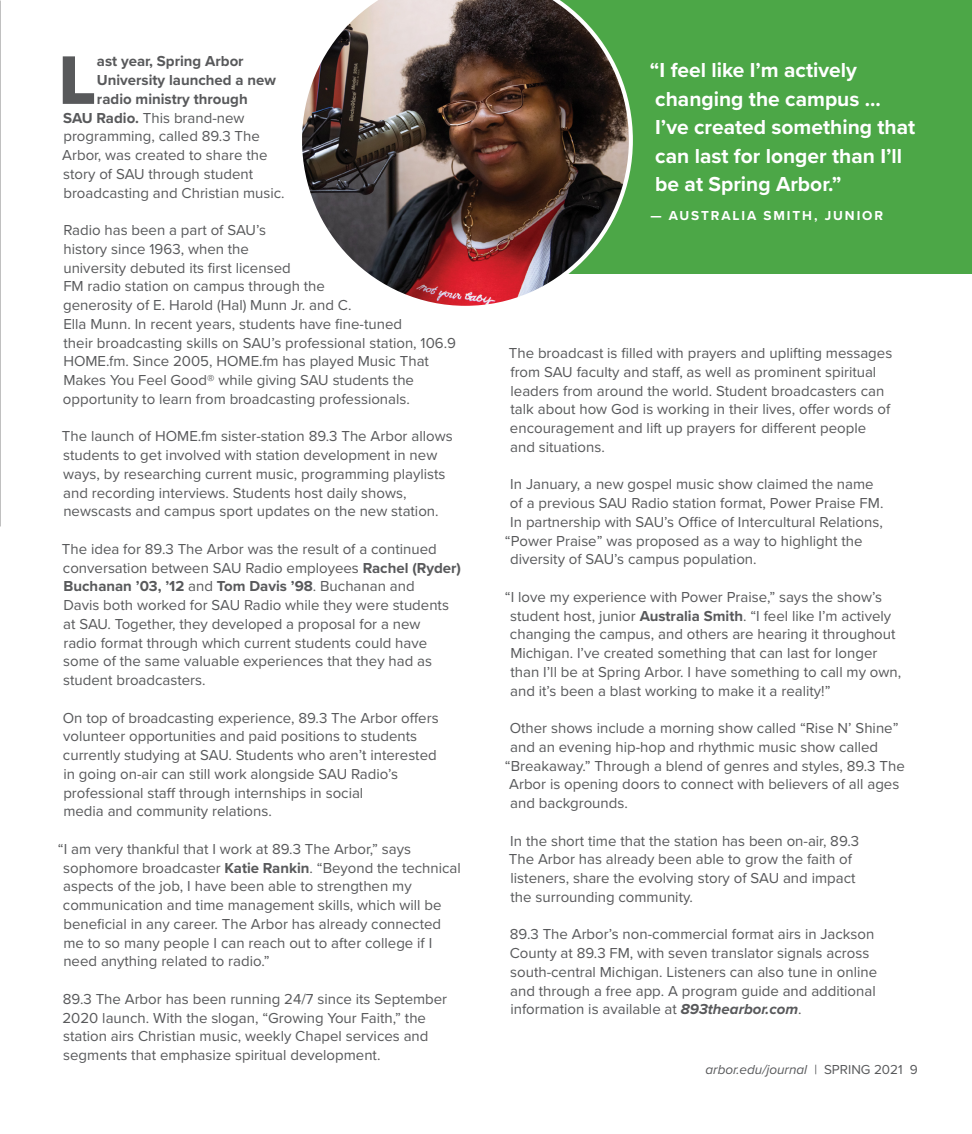
<style>
.page{position:relative;width:972px;height:1134px;background:#fff}
.page>*{position:absolute;margin:0;border:0;box-sizing:border-box;transform-origin:0 0}
.t1{font:71.25px "Proxima Nova Extrabld";color:#58595b}
.t2{font:700 21px/28.5px "Proxima Nova";color:#fff}
.t3{font:15px/18.8px "Proxima Nova";color:#58595b}
.t4{font:700 15px "Proxima Nova";color:#58595b}
.t5{font:italic 13.5px "Proxima Nova";color:#58595b}
.t6{font:700 13.5px "Proxima Nova";letter-spacing:.14em;color:#fff}
.s1{font-weight:700}
.s2{font-weight:700;font-style:italic}
.s3{font-style:normal}
</style>
<div class="page">
<div style="left:439px;top:0;width:533px;height:273px;background:#4ca747"></div>
<img style="left:302px;top:0;width:331px;height:306px">
<img style="left:0;top:0;width:1px;height:526px">
<h1 class="t1" style="left:58px;top:27px;width:39px">L</h1>
<p class="t4" style="left:97px;top:50px;width:148px">ast year, Spring Arbor</p>
<p class="t4" style="left:97px;top:69px;width:181px">University launched a new</p>
<p class="t4" style="left:97px;top:88px;width:152px">radio ministry through</p>
<p class="t3" style="left:63px;top:108px;width:183px"><span class="s1">SAU Radio.</span> This brand-new</p>
<p class="t3" style="left:63px;top:126px;width:198px">programming, called 89.3 The</p>
<p class="t3" style="left:62px;top:145px;width:207px">Arbor, was created to share the</p>
<p class="t3" style="left:63px;top:164px;width:191px">story of SAU through student</p>
<p class="t3" style="left:63px;top:183px;width:223px">broadcasting and Christian music.</p>
<p class="t3" style="left:63px;top:220px;width:395px">Radio has been a part of SAU’s<br>history since 1963, when the<br>university debuted its first licensed<br>FM radio station on campus through the<br>generosity of E. Harold (Hal) Munn Jr. and C.<br>Ella Munn. In recent years, students have fine-tuned<br>their broadcasting skills on SAU’s professional station, 106.9<br>HOME.fm. Since 2005, HOME.fm has played Music That Makes You Feel Good® while giving SAU students the opportunity to learn from broadcasting professionals.</p>
<p class="t3" style="left:62px;top:426px;width:392px">The launch of HOME.fm sister-station 89.3 The Arbor allows students to get involved with station development in new ways, by researching current music, programming playlists and recording interviews. Students host daily shows, newscasts and campus sport updates on the new station.</p>
<p class="t3" style="left:62px;top:539px;width:401px">The idea for 89.3 The Arbor was the result of a continued conversation between SAU Radio employees <span class="s1">Rachel (Ryder)<br>Buchanan ’03, ’12</span> and <span class="s1">Tom Davis ’98</span>. Buchanan and<br>Davis both worked for SAU Radio while they were students at SAU. Together, they developed a proposal for a new<br>radio format through which current students could have some of the same valuable experiences that they had as student broadcasters.</p>
<p class="t3" style="left:63px;top:708px;width:377px">On top of broadcasting experience, 89.3 The Arbor offers volunteer opportunities and paid positions to students currently studying at SAU. Students who aren’t interested in going on-air can still work alongside SAU Radio’s professional staff through internships in social<br>media and community relations.</p>
<p class="t3" style="left:63px;top:839px;width:399px;text-indent:-5px">“I am very thankful that I work at 89.3 The Arbor,” says sophomore broadcaster <span class="s1">Katie Rankin</span>. “Beyond the technical aspects of the job, I have been able to strengthen my communication and time management skills, which will be beneficial in any career. The Arbor has already connected me to so many people I can reach out to after college if I need anything related to radio.”</p>
<p class="t3" style="left:62px;top:989px;width:386px">89.3 The Arbor has been running 24/7 since its September 2020 launch. With the slogan, “Growing Your Faith,” the station airs Christian music, weekly Chapel services and segments that emphasize spiritual development.</p>
<h2 class="t2" style="left:650px;top:55px;width:267px">“I feel like I’m actively changing the campus ...<br>I’ve created something that can last for longer than I’ll be at Spring Arbor.”</h2>
<p class="t6" style="left:650px;top:205px;width:234px">— AUSTRALIA SMITH, JUNIOR</p>
<p class="t3" style="left:509px;top:343px;width:385px">The broadcast is filled with prayers and uplifting messages from SAU faculty and staff, as well as prominent spiritual leaders from around the world. Student broadcasters can talk about how God is working in their lives, offer words of encouragement and lift up prayers for different people and situations.</p>
<p class="t3" style="left:510px;top:474px;width:365px">In January, a new gospel music show claimed the name</p>
<p class="t3" style="left:510px;top:493px;width:375px">of a previous SAU Radio station format, Power Praise FM.</p>
<p class="t3" style="left:510px;top:512px;width:374px">In partnership with SAU’s Office of Intercultural Relations,</p>
<p class="t3" style="left:505px;top:531px;width:359px">“Power Praise” was proposed as a way to highlight the</p>
<p class="t3" style="left:510px;top:549px;width:248px">diversity of SAU’s campus population.</p>
<p class="t3" style="left:510px;top:587px;width:393px;text-indent:-5px">“I love my experience with Power Praise,” says the show’s student host, junior <span class="s1">Australia Smith</span>. “I feel like I’m actively changing the campus, and others are hearing it throughout Michigan. I’ve created something that can last for longer than I’ll be at Spring Arbor. I have something to call my own, and it’s been a blast working to make it a reality!”</p>
<p class="t3" style="left:510px;top:718px;width:390px">Other shows include a morning show called “Rise N’ Shine”</p>
<p class="t3" style="left:510px;top:737px;width:370px">and an evening hip-hop and rhythmic music show called</p>
<p class="t3" style="left:505px;top:756px;width:401px">“Breakaway.” Through a blend of genres and styles, 89.3 The</p>
<p class="t3" style="left:509px;top:774px;width:392px">Arbor is opening doors to connect with believers of all ages</p>
<p class="t3" style="left:510px;top:793px;width:119px">and backgrounds.</p>
<p class="t3" style="left:509px;top:831px;width:352px">In the short time that the station has been on-air, 89.3<br>The Arbor has already been able to grow the faith of listeners, share the evolving story of SAU and impact the surrounding community.</p>
<p class="t3" style="left:510px;top:924px;width:369px">89.3 The Arbor’s non-commercial format airs in Jackson County at 89.3 FM, with seven translator signals across south-central Michigan. Listeners can also tune in online and through a free app. A program guide and additional information is available at <span class="s2">893thearbor.com</span>.</p>
<p class="t5" style="left:706px;top:1060px;width:214px">arbor.edu/journal | <span class="s3">SPRING 2021 9</span></p>
</div>
